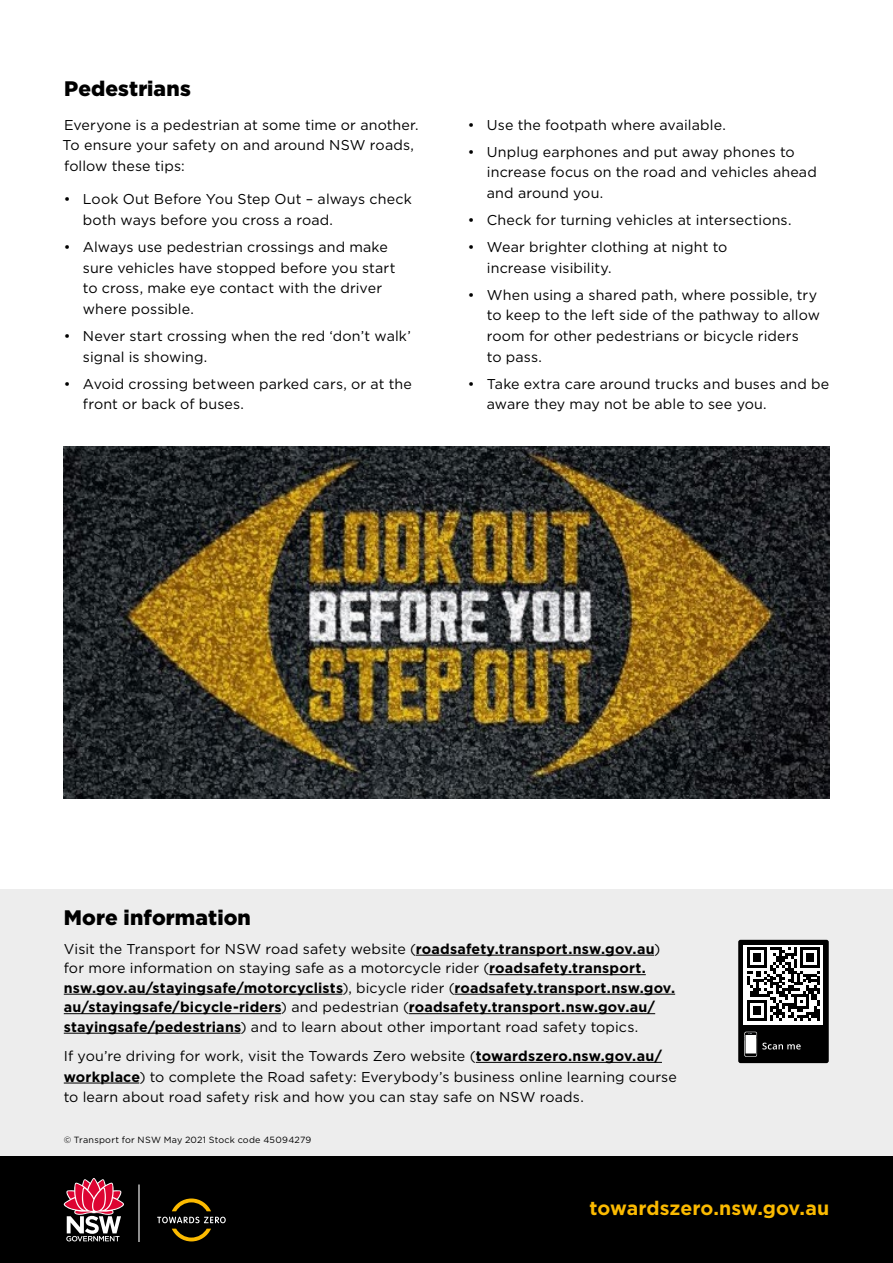
<style>
.page{position:relative;width:893px;height:1263px;background:#fff}
.page>*{position:absolute;margin:0;border:0;box-sizing:border-box;transform-origin:0 0}
.t1{font:900 21px "Gotham";letter-spacing:.005em;color:#000}
.body_copy{font:700 19.5px "Gotham";letter-spacing:-.005em;color:#fbba00}
.body_copy-2{font:14.25px/20.7px "Gotham";letter-spacing:.01em;color:#000}
.body_copy-3{font:700 14.25px/19.5px "Gotham";letter-spacing:.015em;color:#000}
.body_copy-4{font:9px "Gotham";letter-spacing:.025em;color:#000}
.s1{font-weight:400}
.s2{font-weight:700}
</style>
<div class="page">
<div style="left:0;top:889px;width:893px;height:268px;background:#ededed"></div>
<hr style="left:416px;top:955px;width:238px;height:1px;background:#000">
<hr style="left:489px;top:974px;width:157px;height:1px;background:#000">
<hr style="left:64px;top:994px;width:278px;height:1px;background:#000">
<hr style="left:454px;top:994px;width:221px;height:1px;background:#000">
<hr style="left:64px;top:1013px;width:217px;height:1px;background:#000">
<hr style="left:409px;top:1013px;width:246px;height:1px;background:#000">
<hr style="left:64px;top:1033px;width:176px;height:1px;background:#000">
<hr style="left:476px;top:1062px;width:186px;height:1px;background:#000">
<hr style="left:64px;top:1083px;width:75px;height:1px;background:#000">
<div style="left:0;top:1157px;width:893px;height:106px;background:#000"></div>
<svg style="left:172px;top:1198px;width:39px;height:13px"></svg>
<svg style="left:157px;top:1217px;width:69px;height:24px"></svg>
<hr style="left:138px;top:1184px;width:2px;height:58px;background:#fff">
<svg style="left:64px;top:1178px;width:60px;height:63px"></svg>
<div style="left:738px;top:940px;width:91px;height:123px;background:#000;border-radius:2px"></div>
<svg style="left:744px;top:1032px;width:13px;height:25px"></svg>
<svg style="left:745px;top:1032px;width:12px;height:24px"></svg>
<div style="left:744px;top:945px;width:79px;height:79px;background:#fff"></div>
<svg style="left:745px;top:1033px;width:56px;height:20px"></svg>
<svg style="left:747px;top:947px;width:73px;height:74px"></svg>
<img style="left:64px;top:446px;width:765px;height:352px">
<h2 class="t1" style="left:64px;top:74px;width:128px">Pedestrians</h2>
<p class="body_copy-2" style="left:63px;top:114px;width:358px">Everyone is a pedestrian at some time or another.<br>To ensure your safety on and around NSW roads, follow these tips:</p>
<p class="body_copy-2" style="left:83px;top:189px;width:330px;text-indent:-19px">• Look Out Before You Step Out – always check both ways before you cross a road.</p>
<p class="body_copy-2" style="left:83px;top:236px;width:314px;text-indent:-19px">• Always use pedestrian crossings and make sure vehicles have stopped before you start to cross, make eye contact with the driver where possible.</p>
<p class="body_copy-2" style="left:83px;top:325px;width:330px;text-indent:-19px">• Never start crossing when the red ‘don’t walk’ signal is showing.</p>
<p class="body_copy-2" style="left:83px;top:373px;width:331px;text-indent:-19px">• Avoid crossing between parked cars, or at the front or back of buses.</p>
<p class="body_copy-2" style="left:468px;top:114px;width:260px">• Use the footpath where available.</p>
<p class="body_copy-2" style="left:487px;top:141px;width:331px;text-indent:-19px">• Unplug earphones and put away phones to increase focus on the road and vehicles ahead and around you.</p>
<p class="body_copy-2" style="left:468px;top:209px;width:325px">• Check for turning vehicles at intersections.</p>
<p class="body_copy-2" style="left:487px;top:236px;width:242px;text-indent:-19px">• Wear brighter clothing at night to increase visibility.</p>
<p class="body_copy-2" style="left:487px;top:284px;width:335px;text-indent:-19px">• When using a shared path, where possible, try to keep to the left side of the pathway to allow room for other pedestrians or bicycle riders<br>to pass.</p>
<p class="body_copy-2" style="left:487px;top:373px;width:344px;text-indent:-19px">• Take extra care around trucks and buses and be aware they may not be able to see you.</p>
<h2 class="t1" style="left:64px;top:903px;width:189px">More information</h2>
<p class="body_copy-3" style="left:64px;top:939px;width:613px"><span class="s1">Visit the Transport for NSW road safety website (</span>roadsafety.transport.nsw.gov.au<span class="s1">) for more information on staying safe as a motorcycle rider (</span>roadsafety.transport. nsw.gov.au/stayingsafe/motorcyclists<span class="s1">), bicycle rider (</span>roadsafety.transport.nsw.gov. au/stayingsafe/bicycle-riders<span class="s1">) and pedestrian (</span>roadsafety.transport.nsw.gov.au/ stayingsafe/pedestrians<span class="s1">) and to learn about other important road safety topics.</span></p>
<p class="body_copy-2" style="left:64px;top:1045px;width:615px">If you’re driving for work, visit the Towards Zero website (<span class="s2">towardszero.nsw.gov.au/ workplace</span>) to complete the Road safety: Everybody’s business online learning course to learn about road safety risk and how you can stay safe on NSW roads.</p>
<p class="body_copy-4" style="left:64px;top:1134px;width:249px">© Transport for NSW May 2021 Stock code 45094279</p>
<p class="body_copy" style="left:590px;top:1195px;width:241px">towardszero.nsw.gov.au</p>
</div>
